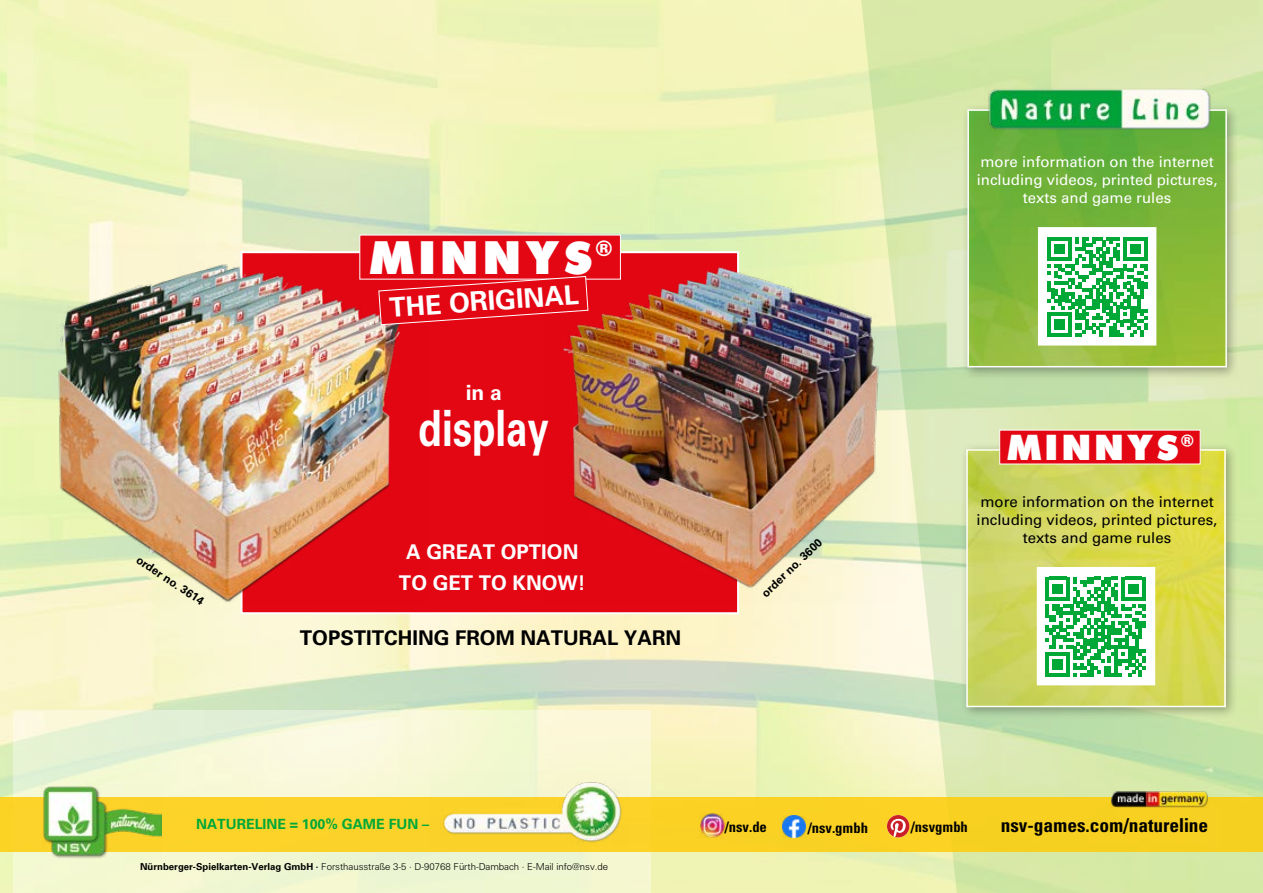
<style>
.page{position:relative;width:1263px;height:893px;background:#fff}
.page>*{position:absolute;margin:0;border:0;box-sizing:border-box;transform-origin:0 0}
.t1{font:700 49.95px "Univers LT";color:#fff;scale:.77 1}
.t2{font:800 45.6px "Opine";letter-spacing:.14em;color:#fff}
.t3{font:800 35.1px "Opine";letter-spacing:.14em;color:#fff}
.t4{font:700 26.85px "Univers LT";color:#fff}
.t5{font:700 21px "Univers LT";color:#fff}
.t6{font:700 20.25px "Univers LT";color:#000}
.t7{font:700 20.25px/30.3px "Univers LT";color:#fff;text-align:center}
.t8{font:700 condensed 19.2px "Univers S";color:#000}
.t9{font:15px/18px "Univers LT";color:#fff;text-align:center}
.t10{font:15px/18px "Univers LT";color:#000;text-align:center}
.t11{font:700 condensed 14.55px "Univers S";color:#000}
.t12{font:700 14.1px "Univers LT";color:#00a838}
.t13{font:700 11.55px "Univers LT";color:#000}
.t14{font:300 9.6px "Univers S";color:#000}
.s1{font-family:"Univers CE";font-weight:900;font-size:41.55px}
.s2{font-family:"Univers CE";font-weight:900;font-size:31.95px}
.s3{font-family:"Univers CE";font-weight:700}
</style>
<div class="page">
<svg style="left:861px;top:0;width:402px;height:893px"></svg>
<svg style="left:13px;top:710px;width:638px;height:183px;fill:#f5f8d3"></svg>
<div style="left:240px;top:251px;width:499px;height:363px;background:#e30613;border:2px solid #fff"></div>
<div style="left:0;top:797px;width:1263px;height:55px;background:#fbd224"></div>
<img style="left:41px;top:785px;width:120px;height:74px">
<img style="left:430px;top:771px;width:199px;height:72px">
<img style="left:783px;top:815px;width:23px;height:23px">
<img style="left:700px;top:813px;width:25px;height:25px">
<img style="left:1111px;top:791px;width:98px;height:17px">
<svg style="left:887px;top:815px;width:22px;height:22px"></svg>
<img style="left:563px;top:239px;width:335px;height:364px">
<img style="left:20px;top:243px;width:381px;height:360px">
<div style="left:961px;top:104px;width:278px;height:276px;background:#000;opacity:.36"></div>
<img style="left:970px;top:112px;width:254px;height:252px">
<div style="left:967px;top:109px;width:260px;height:258px;border:2px solid #fff"></div>
<div style="left:960px;top:443px;width:277px;height:277px;background:#000;opacity:.36"></div>
<img style="left:969px;top:452px;width:254px;height:252px">
<div style="left:966px;top:449px;width:260px;height:258px;border:2px solid #fff"></div>
<img style="left:984px;top:86px;width:230px;height:46px">
<div style="left:1038px;top:227px;width:118px;height:119px;background:#fff;border:2px solid #fff"></div>
<div style="left:1037px;top:567px;width:118px;height:118px;background:#fff"></div>
<svg style="left:1046px;top:577px;width:100px;height:100px"></svg>
<svg style="left:1047px;top:237px;width:100px;height:100px"></svg>
<div style="left:359px;top:235px;width:262px;height:45px;background:#e30613"></div>
<svg style="left:378px;top:276px;width:211px;height:49px"></svg>
<div style="left:999px;top:430px;width:201px;height:34px;background:#e30613"></div>
<p class="t13" style="left:142px;top:553px;width:80px;rotate:34deg">order no. 3614</p>
<h2 class="t2" style="left:371px;top:228px;width:254px">MINNYS<span class="s1">®</span></h2>
<h3 class="t4" style="left:388px;top:292px;width:191px;rotate:-4deg">THE ORIGINAL</h3>
<h3 class="t5" style="left:466px;top:380px;width:38px">in a</h3>
<h1 class="t1" style="left:418px;top:400px;width:171px">display</h1>
<h3 class="t7" style="left:399px;top:537px;width:188px">A GREAT OPTION<br>TO GET TO KNOW!</h3>
<h3 class="t6" style="left:300px;top:626px;width:383px">TOPSTITCHING FROM NATURAL YARN</h3>
<p class="t13" style="left:758px;top:589px;width:80px;rotate:-43deg">order no. 3600</p>
<h3 class="t9" style="left:977px;top:152px;width:242px">more information on the internet including videos, printed pictures, texts and game rules</h3>
<h3 class="t3" style="left:1008px;top:425px;width:195px">MINNYS<span class="s2">®</span></h3>
<h3 class="t10" style="left:976px;top:492px;width:242px">more information on the internet including videos, printed pictures, texts and game rules</h3>
<h3 class="t12" style="left:196px;top:815px;width:235px">NATURELINE = 100% GAME FUN –</h3>
<p class="t14" style="left:140px;top:861px;width:469px"><span class="s3">Nürnberger-Spielkarten-Verlag GmbH ·</span> Forsthausstraße 3-5 · D-90768 Fürth-Dambach · E-Mail info@nsv.de</p>
<h3 class="t11" style="left:725px;top:818px;width:44px">/nsv.de</h3>
<h3 class="t11" style="left:808px;top:819px;width:62px">/nsv.gmbh</h3>
<h3 class="t11" style="left:911px;top:818px;width:58px">/nsvgmbh</h3>
<h3 class="t8" style="left:1001px;top:814px;width:209px">nsv-games.com/natureline</h3>
</div>
